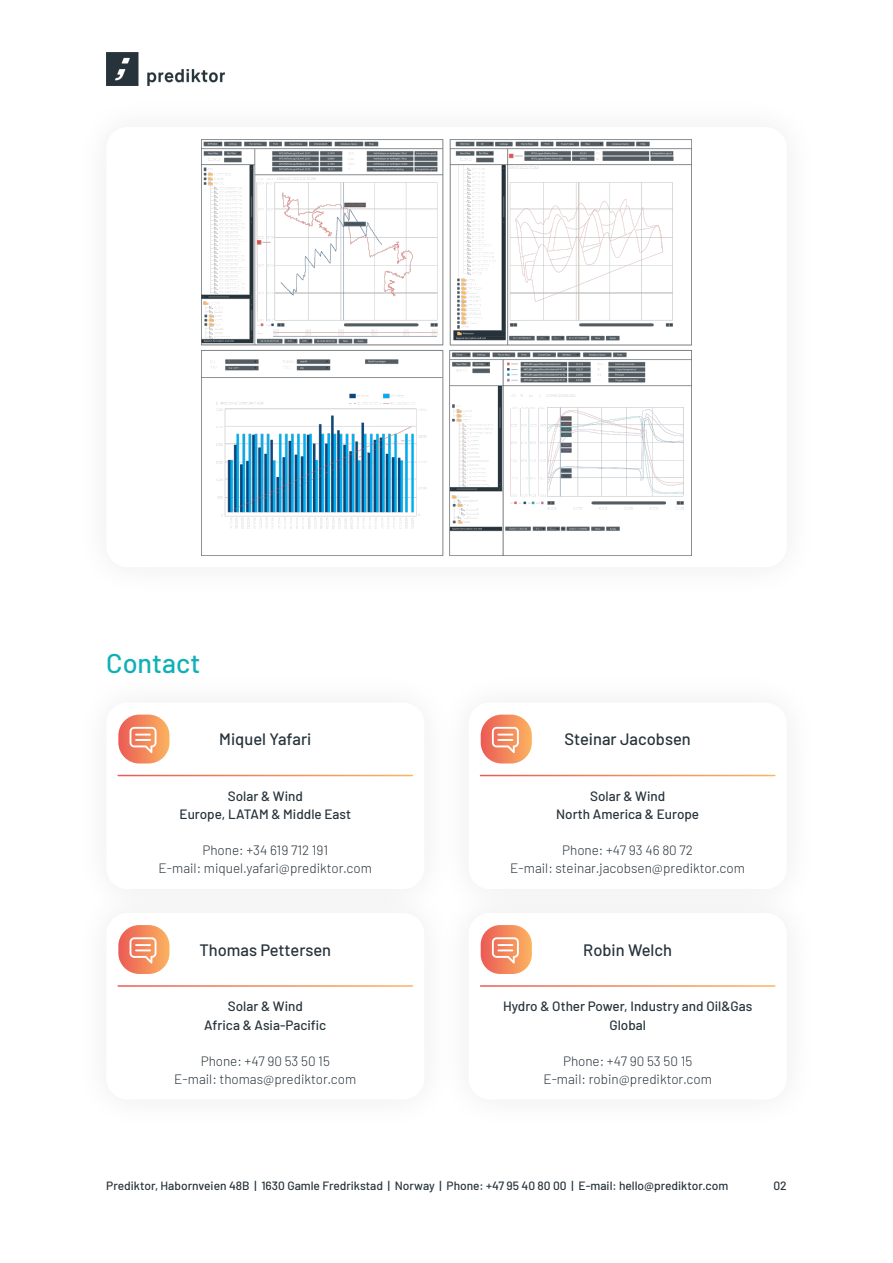
<style>
.page{position:relative;width:893px;height:1263px;background:#fff}
.page>*{position:absolute;margin:0;border:0;box-sizing:border-box;transform-origin:0 0}
.t1{font:500 27px "Barlow";color:#0fb1b6}
.t2{font:500 16.5px "Barlow";color:#27333b}
.t3{font:300 13.5px "Barlow";color:#27333b}
.t4{font:500 13.5px "Barlow";color:#27333b}
.t5{font:500 12px "Barlow";color:#27333b}
</style>
<div class="page">
<img style="left:106px;top:53px;width:118px;height:32px">
<img style="left:202px;top:139px;width:489px;height:416px">
<svg style="left:481px;top:925px;width:51px;height:49px"></svg>
<svg style="left:118px;top:715px;width:52px;height:48px"></svg>
<svg style="left:118px;top:925px;width:52px;height:49px"></svg>
<svg style="left:481px;top:715px;width:51px;height:48px"></svg>
<hr style="left:892px;top:0;width:1px;height:1263px;background:#e8e6e2">
<p class="t1" style="left:106px;top:643px;width:96px">Contact</p>
<p class="t2" style="left:219px;top:727px;width:94px">Miquel Yafari</p>
<p class="t2" style="left:564px;top:727px;width:128px">Steinar Jacobsen</p>
<p class="t4" style="left:228px;top:786px;width:77px">Solar &amp; Wind</p>
<p class="t4" style="left:180px;top:804px;width:173px">Europe, LATAM &amp; Middle East</p>
<p class="t3" style="left:203px;top:840px;width:127px">Phone: +34 619 712 191</p>
<p class="t3" style="left:159px;top:858px;width:215px">E-mail: miquel.yafari@prediktor.com</p>
<p class="t4" style="left:590px;top:786px;width:77px">Solar &amp; Wind</p>
<p class="t4" style="left:556px;top:804px;width:145px">North America &amp; Europe</p>
<p class="t3" style="left:562px;top:840px;width:132px">Phone: +47 93 46 80 72</p>
<p class="t3" style="left:510px;top:858px;width:236px">E-mail: steinar.jacobsen@prediktor.com</p>
<p class="t2" style="left:199px;top:937px;width:133px">Thomas Pettersen</p>
<p class="t2" style="left:583px;top:937px;width:90px">Robin Welch</p>
<p class="t4" style="left:228px;top:997px;width:77px">Solar &amp; Wind</p>
<p class="t4" style="left:204px;top:1015px;width:124px">Africa &amp; Asia-Pacific</p>
<p class="t3" style="left:201px;top:1051px;width:131px">Phone: +47 90 53 50 15</p>
<p class="t3" style="left:174px;top:1069px;width:184px">E-mail: thomas@prediktor.com</p>
<p class="t4" style="left:503px;top:997px;width:251px">Hydro &amp; Other Power, Industry and Oil&amp;Gas</p>
<p class="t4" style="left:609px;top:1015px;width:38px">Global</p>
<p class="t3" style="left:563px;top:1051px;width:131px">Phone: +47 90 53 50 15</p>
<p class="t3" style="left:543px;top:1069px;width:170px">E-mail: robin@prediktor.com</p>
<p class="t5" style="left:106px;top:1177px;width:623px">Prediktor, Habornveien 48B | 1630 Gamle Fredrikstad | Norway | Phone: +47 95 40 80 00 | E-mail: hello@prediktor.com</p>
<p class="t5" style="left:773px;top:1177px;width:15px">02</p>
</div>
